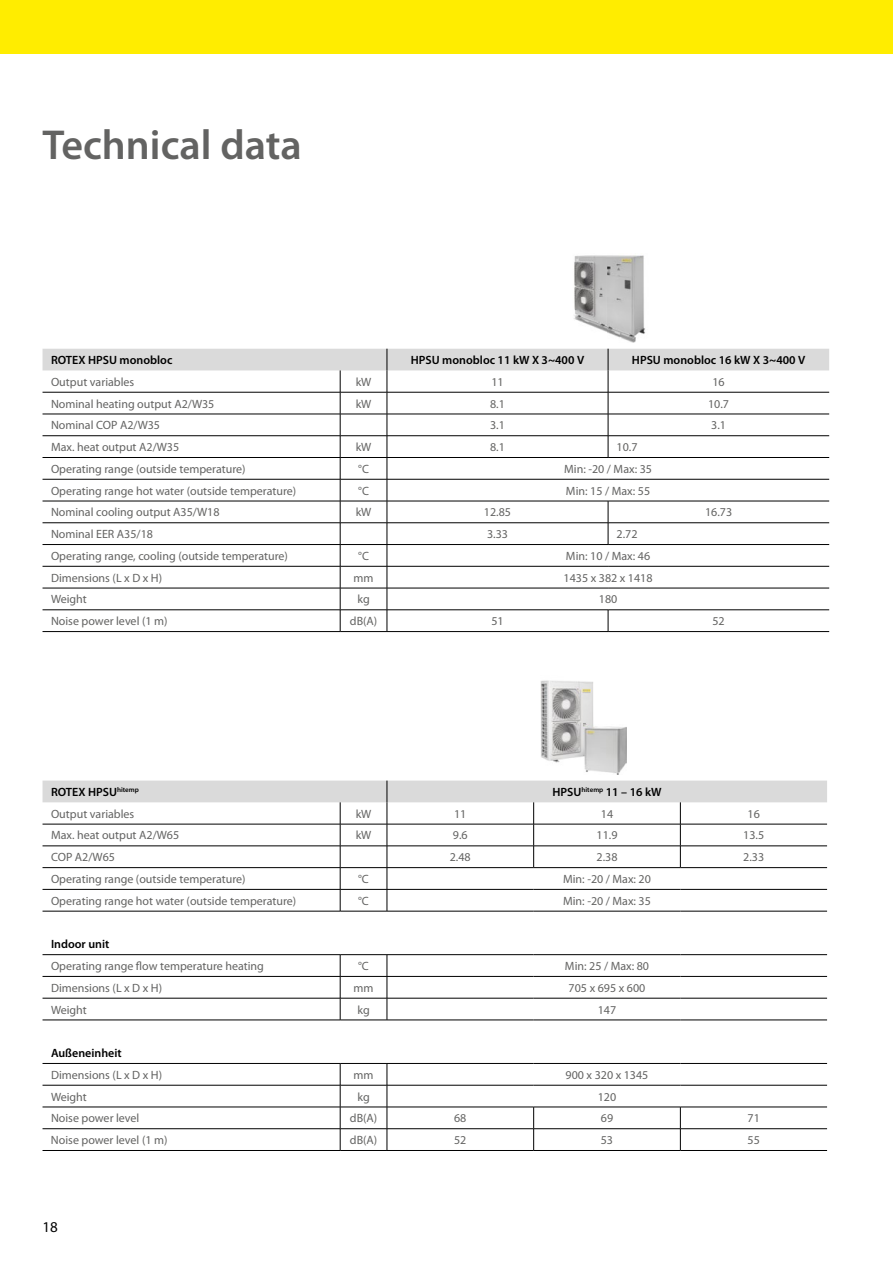
<style>
.page{position:relative;width:893px;height:1263px;background:#fff}
.page>*{position:absolute;margin:0;border:0;box-sizing:border-box;transform-origin:0 0}
.t1{font:600 42px "Myriad Pro";color:#636362}
.t2{font:15px "Myriad Pro";color:#000}
.t3{font:12px "Myriad Pro";color:#636362}
.t4{font:600 12px "Myriad Pro";color:#000}
</style>
<div class="page">
<hr style="left:43px;top:911px;width:297px;height:1px;background:#000">
<hr style="left:340px;top:911px;width:47px;height:1px;background:#000">
<hr style="left:387px;top:911px;width:147px;height:1px;background:#000">
<hr style="left:534px;top:911px;width:146px;height:1px;background:#000">
<hr style="left:680px;top:911px;width:147px;height:1px;background:#000">
<hr style="left:43px;top:954px;width:297px;height:1px;background:#000">
<hr style="left:340px;top:954px;width:47px;height:1px;background:#000">
<hr style="left:387px;top:954px;width:147px;height:1px;background:#000">
<hr style="left:534px;top:954px;width:146px;height:1px;background:#000">
<hr style="left:680px;top:954px;width:147px;height:1px;background:#000">
<hr style="left:43px;top:976px;width:297px;height:1px;background:#000">
<hr style="left:340px;top:976px;width:47px;height:1px;background:#000">
<hr style="left:387px;top:976px;width:147px;height:1px;background:#000">
<hr style="left:534px;top:976px;width:146px;height:1px;background:#000">
<hr style="left:680px;top:976px;width:147px;height:1px;background:#000">
<hr style="left:43px;top:998px;width:297px;height:1px;background:#000">
<hr style="left:340px;top:998px;width:47px;height:1px;background:#000">
<svg style="left:340px;top:955px;width:1px;height:65px"></svg>
<hr style="left:387px;top:998px;width:147px;height:1px;background:#000">
<svg style="left:387px;top:955px;width:1px;height:65px"></svg>
<hr style="left:534px;top:998px;width:146px;height:1px;background:#000">
<hr style="left:680px;top:998px;width:147px;height:1px;background:#000">
<hr style="left:43px;top:1020px;width:297px;height:1px;background:#000">
<hr style="left:340px;top:1020px;width:47px;height:1px;background:#000">
<hr style="left:387px;top:1020px;width:147px;height:1px;background:#000">
<hr style="left:534px;top:1020px;width:146px;height:1px;background:#000">
<hr style="left:680px;top:1020px;width:147px;height:1px;background:#000">
<hr style="left:43px;top:1063px;width:297px;height:1px;background:#000">
<hr style="left:340px;top:1063px;width:47px;height:1px;background:#000">
<hr style="left:387px;top:1063px;width:147px;height:1px;background:#000">
<hr style="left:534px;top:1063px;width:146px;height:1px;background:#000">
<hr style="left:680px;top:1063px;width:147px;height:1px;background:#000">
<hr style="left:43px;top:1085px;width:297px;height:1px;background:#000">
<hr style="left:340px;top:1085px;width:47px;height:1px;background:#000">
<hr style="left:387px;top:1085px;width:147px;height:1px;background:#000">
<hr style="left:534px;top:1085px;width:146px;height:1px;background:#000">
<hr style="left:680px;top:1085px;width:147px;height:1px;background:#000">
<hr style="left:43px;top:1107px;width:297px;height:1px;background:#000">
<hr style="left:340px;top:1107px;width:47px;height:1px;background:#000">
<hr style="left:387px;top:1107px;width:147px;height:1px;background:#000">
<hr style="left:534px;top:1107px;width:146px;height:1px;background:#000">
<hr style="left:680px;top:1107px;width:147px;height:1px;background:#000">
<hr style="left:43px;top:1128px;width:297px;height:1px;background:#000">
<hr style="left:340px;top:1128px;width:47px;height:1px;background:#000">
<svg style="left:340px;top:1064px;width:1px;height:86px"></svg>
<hr style="left:387px;top:1128px;width:147px;height:1px;background:#000">
<svg style="left:387px;top:1064px;width:1px;height:86px"></svg>
<hr style="left:534px;top:1128px;width:146px;height:1px;background:#000">
<svg style="left:533px;top:1107px;width:1px;height:43px"></svg>
<hr style="left:680px;top:1128px;width:147px;height:1px;background:#000">
<svg style="left:680px;top:1107px;width:1px;height:43px"></svg>
<hr style="left:43px;top:1150px;width:297px;height:1px;background:#000">
<hr style="left:340px;top:1150px;width:47px;height:1px;background:#000">
<hr style="left:387px;top:1150px;width:147px;height:1px;background:#000">
<hr style="left:534px;top:1150px;width:146px;height:1px;background:#000">
<hr style="left:680px;top:1150px;width:147px;height:1px;background:#000">
<svg style="left:43px;top:780px;width:784px;height:131px"></svg>
<img style="left:540px;top:680px;width:87px;height:94px">
<hr style="left:43px;top:631px;width:297px;height:1px;background:#000">
<hr style="left:340px;top:631px;width:47px;height:1px;background:#000">
<hr style="left:387px;top:631px;width:221px;height:1px;background:#000">
<hr style="left:608px;top:631px;width:221px;height:1px;background:#000">
<svg style="left:43px;top:349px;width:786px;height:282px"></svg>
<img style="left:574px;top:255px;width:71px;height:87px">
<div style="left:0;top:0;width:893px;height:53px;background:#ffed00"></div>
<h1 class="t1" style="left:43px;top:118px;width:261px">Technical data</h1>
<p class="t4" style="left:51px;top:352px;width:123px">ROTEX HPSU monobloc</p>
<p class="t4" style="left:411px;top:352px;width:175px">HPSU monobloc 11 kW X 3~400 V</p>
<p class="t4" style="left:632px;top:352px;width:175px">HPSU monobloc 16 kW X 3~400 V</p>
<p class="t3" style="left:51px;top:374px;width:85px">Output variables</p>
<p class="t3" style="left:356px;top:374px;width:17px">kW</p>
<p class="t3" style="left:491px;top:374px;width:14px">11</p>
<p class="t3" style="left:712px;top:374px;width:14px">16</p>
<p class="t3" style="left:51px;top:396px;width:165px">Nominal heating output A2/W35</p>
<p class="t3" style="left:356px;top:396px;width:17px">kW</p>
<p class="t3" style="left:490px;top:396px;width:16px">8.1</p>
<p class="t3" style="left:708px;top:396px;width:22px">10.7</p>
<p class="t3" style="left:51px;top:418px;width:111px">Nominal COP A2/W35</p>
<p class="t3" style="left:490px;top:418px;width:16px">3.1</p>
<p class="t3" style="left:711px;top:418px;width:16px">3.1</p>
<p class="t3" style="left:51px;top:440px;width:130px">Max. heat output A2/W35</p>
<p class="t3" style="left:356px;top:440px;width:17px">kW</p>
<p class="t3" style="left:490px;top:440px;width:16px">8.1</p>
<p class="t3" style="left:617px;top:440px;width:22px">10.7</p>
<p class="t3" style="left:51px;top:461px;width:196px">Operating range (outside temperature)</p>
<p class="t3" style="left:358px;top:461px;width:12px">°C</p>
<p class="t3" style="left:564px;top:461px;width:89px">Min: -20 / Max: 35</p>
<p class="t3" style="left:51px;top:483px;width:247px">Operating range hot water (outside temperature)</p>
<p class="t3" style="left:358px;top:483px;width:12px">°C</p>
<p class="t3" style="left:566px;top:483px;width:86px">Min: 15 / Max: 55</p>
<p class="t3" style="left:51px;top:505px;width:170px">Nominal cooling output A35/W18</p>
<p class="t3" style="left:356px;top:505px;width:17px">kW</p>
<p class="t3" style="left:484px;top:505px;width:29px">12.85</p>
<p class="t3" style="left:705px;top:505px;width:29px">16.73</p>
<p class="t3" style="left:51px;top:527px;width:104px">Nominal EER A35/18</p>
<p class="t3" style="left:487px;top:527px;width:22px">3.33</p>
<p class="t3" style="left:617px;top:527px;width:22px">2.72</p>
<p class="t3" style="left:51px;top:548px;width:238px">Operating range, cooling (outside temperature)</p>
<p class="t3" style="left:358px;top:548px;width:12px">°C</p>
<p class="t3" style="left:566px;top:548px;width:86px">Min: 10 / Max: 46</p>
<p class="t3" style="left:51px;top:570px;width:113px">Dimensions (L x D x H)</p>
<p class="t3" style="left:354px;top:570px;width:22px">mm</p>
<p class="t3" style="left:564px;top:570px;width:91px">1435 x 382 x 1418</p>
<p class="t3" style="left:51px;top:592px;width:37px">Weight</p>
<p class="t3" style="left:357px;top:592px;width:14px">kg</p>
<p class="t3" style="left:599px;top:592px;width:20px">180</p>
<p class="t3" style="left:51px;top:614px;width:118px">Noise power level (1 m)</p>
<p class="t3" style="left:350px;top:614px;width:29px">dB(A)</p>
<p class="t3" style="left:491px;top:614px;width:14px">51</p>
<p class="t3" style="left:712px;top:614px;width:14px">52</p>
<p class="t4" style="left:51px;top:784px;width:89px">ROTEX HPSU<sup>hitemp</sup></p>
<p class="t4" style="left:552px;top:784px;width:111px">HPSU<sup>hitemp</sup> 11 – 16 kW</p>
<p class="t3" style="left:51px;top:806px;width:85px">Output variables</p>
<p class="t3" style="left:356px;top:806px;width:17px">kW</p>
<p class="t3" style="left:454px;top:806px;width:14px">11</p>
<p class="t3" style="left:601px;top:806px;width:14px">14</p>
<p class="t3" style="left:747px;top:806px;width:14px">16</p>
<p class="t3" style="left:51px;top:828px;width:130px">Max. heat output A2/W65</p>
<p class="t3" style="left:356px;top:828px;width:17px">kW</p>
<p class="t3" style="left:453px;top:828px;width:16px">9.6</p>
<p class="t3" style="left:596px;top:828px;width:22px">11.9</p>
<p class="t3" style="left:743px;top:828px;width:22px">13.5</p>
<p class="t3" style="left:51px;top:850px;width:65px">COP A2/W65</p>
<p class="t3" style="left:450px;top:850px;width:22px">2.48</p>
<p class="t3" style="left:596px;top:850px;width:22px">2.38</p>
<p class="t3" style="left:743px;top:850px;width:22px">2.33</p>
<p class="t3" style="left:51px;top:871px;width:196px">Operating range (outside temperature)</p>
<p class="t3" style="left:358px;top:871px;width:12px">°C</p>
<p class="t3" style="left:563px;top:871px;width:89px">Min: -20 / Max: 20</p>
<p class="t3" style="left:51px;top:893px;width:247px">Operating range hot water (outside temperature)</p>
<p class="t3" style="left:358px;top:893px;width:12px">°C</p>
<p class="t3" style="left:563px;top:893px;width:89px">Min: -20 / Max: 35</p>
<p class="t4" style="left:51px;top:937px;width:60px">Indoor unit</p>
<p class="t3" style="left:51px;top:958px;width:214px">Operating range flow temperature heating</p>
<p class="t3" style="left:358px;top:958px;width:12px">°C</p>
<p class="t3" style="left:565px;top:958px;width:86px">Min: 25 / Max: 80</p>
<p class="t3" style="left:51px;top:980px;width:113px">Dimensions (L x D x H)</p>
<p class="t3" style="left:354px;top:980px;width:22px">mm</p>
<p class="t3" style="left:569px;top:980px;width:78px">705 x 695 x 600</p>
<p class="t3" style="left:51px;top:1002px;width:37px">Weight</p>
<p class="t3" style="left:357px;top:1002px;width:14px">kg</p>
<p class="t3" style="left:598px;top:1002px;width:20px">147</p>
<p class="t4" style="left:51px;top:1045px;width:72px">Außeneinheit</p>
<p class="t3" style="left:51px;top:1067px;width:113px">Dimensions (L x D x H)</p>
<p class="t3" style="left:354px;top:1067px;width:22px">mm</p>
<p class="t3" style="left:566px;top:1067px;width:84px">900 x 320 x 1345</p>
<p class="t3" style="left:51px;top:1089px;width:37px">Weight</p>
<p class="t3" style="left:357px;top:1089px;width:14px">kg</p>
<p class="t3" style="left:598px;top:1089px;width:20px">120</p>
<p class="t3" style="left:51px;top:1111px;width:90px">Noise power level</p>
<p class="t3" style="left:350px;top:1111px;width:29px">dB(A)</p>
<p class="t3" style="left:454px;top:1111px;width:14px">68</p>
<p class="t3" style="left:601px;top:1111px;width:14px">69</p>
<p class="t3" style="left:747px;top:1111px;width:14px">71</p>
<p class="t3" style="left:51px;top:1133px;width:118px">Noise power level (1 m)</p>
<p class="t3" style="left:350px;top:1133px;width:29px">dB(A)</p>
<p class="t3" style="left:454px;top:1133px;width:14px">52</p>
<p class="t3" style="left:601px;top:1133px;width:14px">53</p>
<p class="t3" style="left:747px;top:1133px;width:14px">55</p>
<p class="t2" style="left:43px;top:1218px;width:17px">18</p>
</div>
